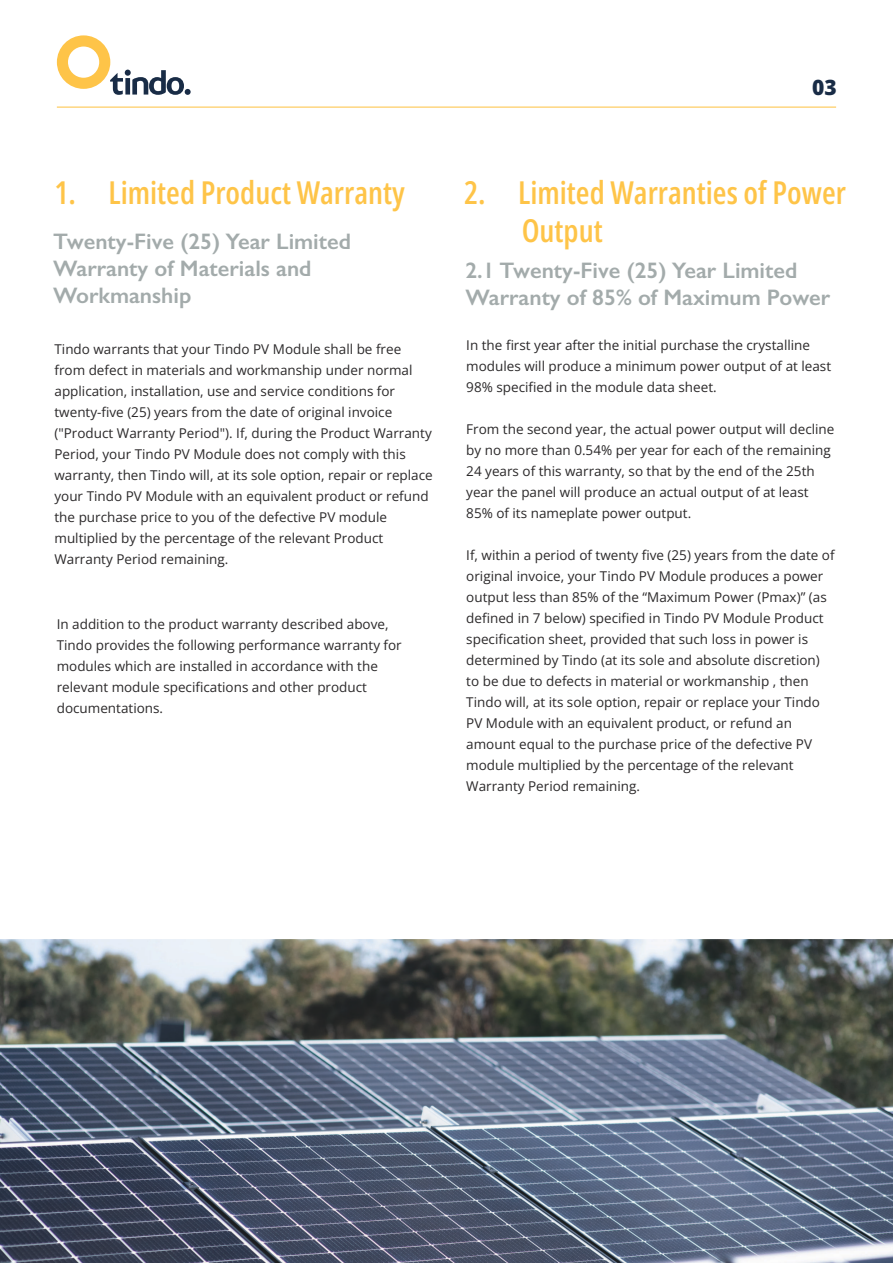
<style>
.page{position:relative;width:893px;height:1263px;background:#fff}
.page>*{position:absolute;margin:0;border:0;box-sizing:border-box;transform-origin:0 0}
.t1{font:600 31.5px/37.8px "Open Sans Condensed";color:#fec448}
.t2{font:600 22.5px/27px "Gill Sans";color:#a3abab}
.t3{font:21px "Open Sans";color:#192c46}
.t4{font:13.5px/21px "Open Sans";color:#2b292a}
</style>
<div class="page">
<svg style="left:57px;top:35px;width:134px;height:60px"></svg>
<hr style="left:57px;top:107px;width:779px;height:1px;background:#fec448">
<img style="left:0;top:939px;width:893px;height:324px">
<h3 class="t3" style="left:812px;top:76px;width:26px">03</h3>
<h1 class="t1" style="left:55px;top:177px;width:352px">1. Limited Product Warranty</h1>
<h2 class="t2" style="left:53px;top:230px;width:300px">Twenty-Five (25) Year Limited<br>Warranty of Materials and<br>Workmanship</h2>
<p class="t4" style="left:54px;top:340px;width:380px">Tindo warrants that your Tindo PV Module shall be free from defect in materials and workmanship under normal application, installation, use and service conditions for twenty-five (25) years from the date of original invoice ("Product Warranty Period"). If, during the Product Warranty Period, your Tindo PV Module does not comply with this warranty, then Tindo will, at its sole option, repair or replace your Tindo PV Module with an equivalent product or refund the purchase price to you of the defective PV module multiplied by the percentage of the relevant Product Warranty Period remaining.</p>
<p class="t4" style="left:57px;top:615px;width:347px">In addition to the product warranty described above, Tindo provides the following performance warranty for modules which are installed in accordance with the relevant module specifications and other product documentations.</p>
<h1 class="t1" style="left:522px;top:177px;width:326px;text-indent:-58px">2. Limited Warranties of Power<br>Output</h1>
<h2 class="t2" style="left:465px;top:259px;width:366px">2.1 Twenty-Five (25) Year Limited<br>Warranty of 85% of Maximum Power</h2>
<p class="t4" style="left:466px;top:334px;width:366px">In the first year after the initial purchase the crystalline modules will produce a minimum power output of at least<br>98% specified in the module data sheet.</p>
<p class="t4" style="left:466px;top:420px;width:370px">From the second year, the actual power output will decline by no more than 0.54% per year for each of the remaining 24 years of this warranty, so that by the end of the 25th year the panel will produce an actual output of at least 85% of its nameplate power output.</p>
<p class="t4" style="left:466px;top:544px;width:370px">If, within a period of twenty five (25) years from the date of original invoice, your Tindo PV Module produces a power output less than 85% of the “Maximum Power (Pmax)” (as defined in 7 below) specified in Tindo PV Module Product specification sheet, provided that such loss in power is determined by Tindo (at its sole and absolute discretion) to be due to defects in material or workmanship , then Tindo will, at its sole option, repair or replace your Tindo PV Module with an equivalent product, or refund an amount equal to the purchase price of the defective PV module multiplied by the percentage of the relevant Warranty Period remaining.</p>
</div>
